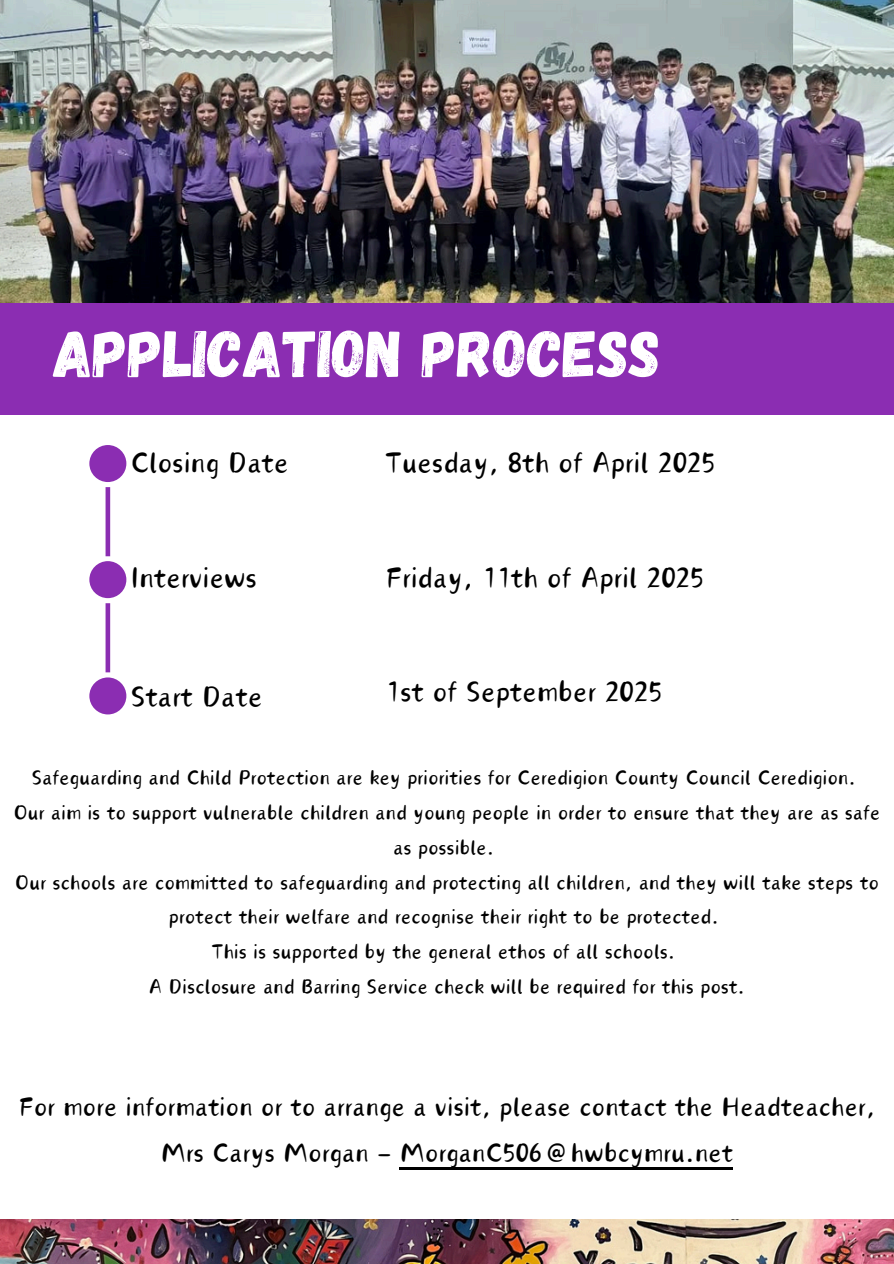
<style>
.page{position:relative;width:894px;height:1264px;background:#fff}
.page>*{position:absolute;margin:0;border:0;box-sizing:border-box;transform-origin:0 0}
.t1{font:66px "Gagalin";color:#fff}
.t2{font:36px "Canva Tangyuan Handwriting";color:#000}
.t3{font:33px/46.2px "Canva Tangyuan Handwriting";color:#000;text-align:center}
.t4{font:25.5px/34.8px "Canva Tangyuan Handwriting";color:#000;text-align:center}
</style>
<div class="page">
<img style="left:0;top:0;width:893px;height:303px">
<div style="left:0;top:303px;width:893px;height:112px;background:#8b2db2"></div>
<svg style="left:89px;top:445px;width:37px;height:269px"></svg>
<hr style="left:399px;top:1167px;width:143px;height:2px;background:#000">
<hr style="left:542px;top:1167px;width:190px;height:2px;background:#000">
<img style="left:0;top:1219px;width:893px;height:44px">
<h2 class="t1" style="left:53px;top:311px;width:608px">APPLICATION PROCESS</h2>
<h2 class="t2" style="left:130px;top:447px;width:160px">Closing Date</h2>
<p class="t2" style="left:385px;top:447px;width:331px">Tuesday, 8th of April 2025</p>
<p class="t2" style="left:130px;top:562px;width:128px">Interviews</p>
<p class="t2" style="left:385px;top:562px;width:320px">Friday, 11th of April 2025</p>
<p class="t2" style="left:130px;top:680px;width:133px">Start Date</p>
<p class="t2" style="left:385px;top:676px;width:278px">1st of September 2025</p>
<p class="t4" style="left:31px;top:760px;width:825px">Safeguarding and Child Protection are key priorities for Ceredigion County Council Ceredigion.</p>
<h1 class="t4" style="left:13px;top:795px;width:868px">Our aim is to support vulnerable children and young people in order to ensure that they are as safe as possible.</h1>
<p class="t4" style="left:15px;top:865px;width:865px">Our schools are committed to safeguarding and protecting all children, and they will take steps to protect their welfare and recognise their right to be protected.</p>
<h2 class="t4" style="left:212px;top:935px;width:465px">This is supported by the general ethos of all schools.</h2>
<h2 class="t4" style="left:148px;top:969px;width:597px">A Disclosure and Barring Service check will be required for this post.</h2>
<h2 class="t3" style="left:18px;top:1084px;width:858px">For more information or to arrange a visit, please contact the Headteacher,<br>Mrs Carys Morgan - MorganC506@hwbcymru.net</h2>
</div>
